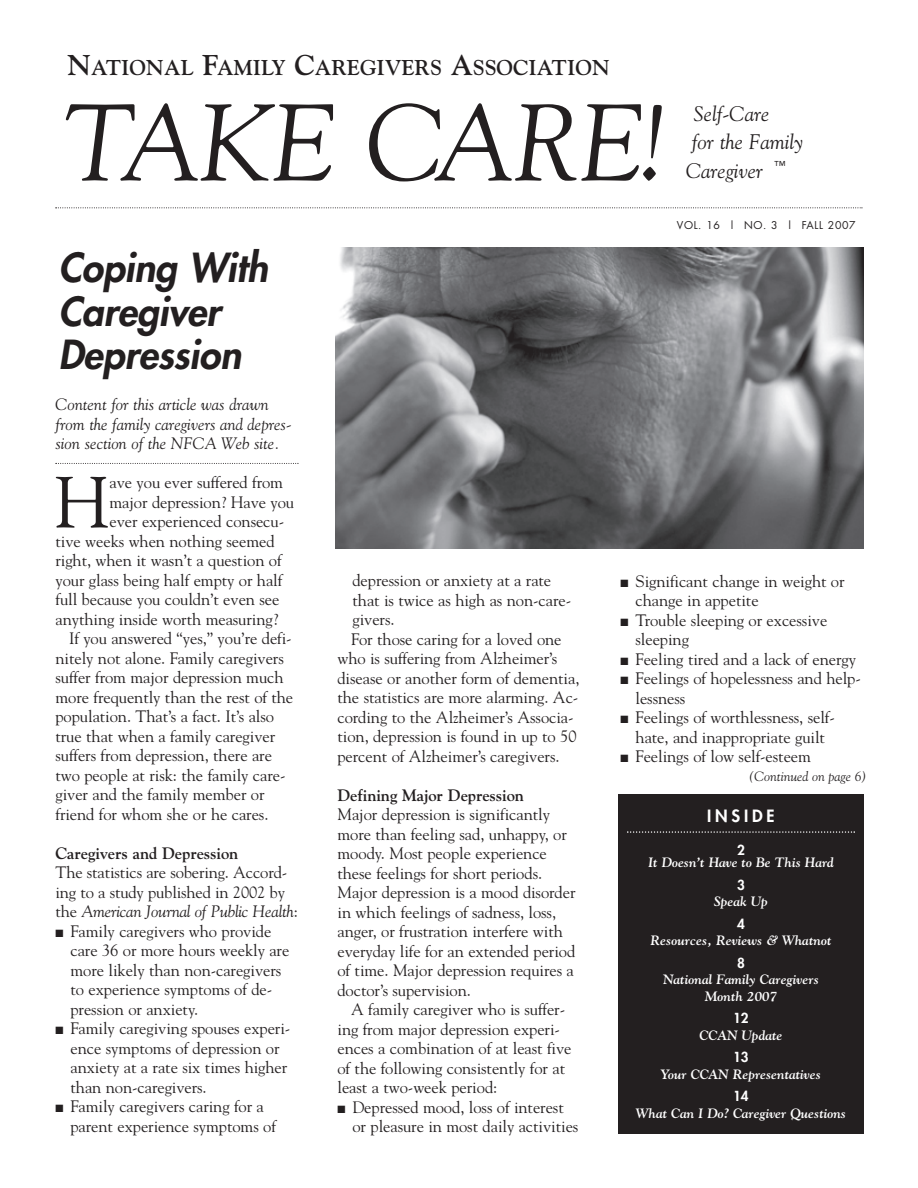
<style>
.page{position:relative;width:918px;height:1188px;background:#fff}
.page>*{position:absolute;margin:0;border:0;box-sizing:border-box;transform-origin:0 0}
.t1{font:italic 108px "Goudy";color:#231f20}
.t2{font:71.85px "Goudy";color:#231f20}
.t3{font:italic 800 39px/43.5px "Futura";color:#231f20}
.t4{font:700 21.3px "Goudy";color:#231f20}
.t5{font:italic 21px/28.5px "Goudy";color:#231f20}
.t6{font:16.5px/19.5px "Goudy";letter-spacing:-.005em;color:#231f20}
.t7{font:italic 16.5px/19.8px "Goudy";color:#231f20}
.t8{font:700 16.5px "Goudy";letter-spacing:-.005em;color:#231f20}
.t9{font:800 16.5px "Futura";letter-spacing:.23em;color:#fff}
.t10{font:italic 700 13.5px/16.5px "Goudy";letter-spacing:-.005em;color:#fff;text-align:center}
.t11{font:italic 13.5px "Goudy";color:#231f20}
.t12{font:800 13.5px "Futura";color:#fff}
.t13{font:10.5px "Futura";letter-spacing:.06em;color:#231f20}
.s1{font-size:28.5px}
.s2{font-size:121.5px}
.s3{font-style:italic}
</style>
<div class="page">
<div style="left:618px;top:795px;width:246px;height:339px;background:#231f20"></div>
<svg style="left:627px;top:831px;width:228px;height:2px"></svg>
<svg style="left:56px;top:463px;width:242px;height:1px"></svg>
<svg style="left:56px;top:207px;width:806px;height:1px"></svg>
<img style="left:335px;top:248px;width:529px;height:301px">
<p class="t4" style="left:68px;top:59px;width:544px"><span class="s1">N</span>ATIONAL <span class="s1">F</span>AMILY <span class="s1">C</span>AREGIVERS <span class="s1">A</span>SSOCIATION</p>
<h1 class="t1" style="left:63px;top:100px;width:613px">TAKE CARE<span class="s2">!</span></h1>
<p class="t5" style="left:686px;top:101px;width:119px;text-indent:7px">Self-Care<br>for the Family<br>Caregiver <sup>™</sup></p>
<h3 class="t3" style="left:58px;top:249px;width:218px">Coping With<br>Caregiver<br>Depression</h3>
<p class="t13" style="left:677px;top:220px;width:180px">VOL. 16 | NO. 3 | FALL 2007</p>
<p class="t7" style="left:56px;top:395px;width:238px">Content for this article was drawn from the family caregivers and depres&shy;sion section of the NFCA Web site.</p>
<h2 class="t2" style="left:54px;top:474px;width:57px">H</h2>
<p class="t6" style="left:110px;top:474px;width:175px">ave you ever suffered from</p>
<p class="t6" style="left:110px;top:494px;width:186px">major depression? Have you</p>
<p class="t6" style="left:110px;top:513px;width:176px">ever experienced consecu-</p>
<p class="t6" style="left:56px;top:533px;width:221px">tive weeks when nothing seemed</p>
<p class="t6" style="left:56px;top:552px;width:228px">right, when it wasn’t a question of</p>
<p class="t6" style="left:56px;top:572px;width:228px">your glass being half empty or half</p>
<p class="t6" style="left:56px;top:591px;width:225px">full because you couldn’t even see</p>
<p class="t6" style="left:56px;top:611px;width:224px">anything inside worth measuring?</p>
<p class="t6" style="left:69px;top:630px;width:224px">If you answered “yes,” you’re defi-</p>
<p class="t6" style="left:56px;top:650px;width:230px">nitely not alone. Family caregivers</p>
<p class="t6" style="left:56px;top:669px;width:230px">suffer from major depression much</p>
<p class="t6" style="left:56px;top:689px;width:239px">more frequently than the rest of the</p>
<p class="t6" style="left:56px;top:708px;width:220px">population. That’s a fact. It’s also</p>
<p class="t6" style="left:56px;top:728px;width:221px">true that when a family caregiver</p>
<p class="t6" style="left:56px;top:747px;width:218px">suffers from depression, there are</p>
<p class="t6" style="left:56px;top:767px;width:232px">two people at risk: the family care-</p>
<p class="t6" style="left:56px;top:786px;width:211px">giver and the family member or</p>
<p class="t6" style="left:56px;top:806px;width:214px">friend for whom she or he cares.</p>
<p class="t8" style="left:56px;top:847px;width:184px">Caregivers and Depression</p>
<p class="t6" style="left:56px;top:864px;width:244px">The statistics are sobering. Accord&shy;ing to a study published in 2002 by the <span class="s3">American Journal of Public Health</span>:</p>
<p class="t6" style="left:70px;top:923px;width:220px;text-indent:-15px">■ Family caregivers who provide care 36 or more hours weekly are more likely than non-caregivers to experience symptoms of de&shy;pression or anxiety.</p>
<p class="t6" style="left:70px;top:1020px;width:221px;text-indent:-15px">■ Family caregiving spouses experi&shy;ence symptoms of depression or anxiety at a rate six times higher than non-caregivers.</p>
<p class="t6" style="left:70px;top:1098px;width:207px;text-indent:-15px">■ Family caregivers caring for a parent experience symptoms of</p>
<p class="t6" style="left:352px;top:572px;width:200px">depression or anxiety at a rate</p>
<p class="t6" style="left:352px;top:591px;width:220px">that is twice as high as non-care-</p>
<p class="t6" style="left:352px;top:611px;width:44px">givers.</p>
<p class="t6" style="left:351px;top:630px;width:212px">For those caring for a loved one</p>
<p class="t6" style="left:337px;top:650px;width:221px">who is suffering from Alzheimer’s</p>
<p class="t6" style="left:337px;top:669px;width:243px">disease or another form of dementia,</p>
<p class="t6" style="left:337px;top:689px;width:242px">the statistics are more alarming. Ac-</p>
<p class="t6" style="left:337px;top:708px;width:238px">cording to the Alzheimer’s Associa-</p>
<p class="t6" style="left:337px;top:728px;width:241px">tion, depression is found in up to 50</p>
<p class="t6" style="left:337px;top:747px;width:224px">percent of Alzheimer’s caregivers.</p>
<p class="t8" style="left:337px;top:788px;width:188px">Defining Major Depression</p>
<p class="t6" style="left:337px;top:806px;width:240px">Major depression is significantly more than feeling sad, unhappy, or moody. Most people experience these feelings for short periods.<br>Major depression is a mood disorder in which feelings of sadness, loss, anger, or frustration interfere with everyday life for an extended period of time. Major depression requires a doctor’s supervision.</p>
<p class="t6" style="left:337px;top:1001px;width:236px;text-indent:14px">A family caregiver who is suffer&shy;ing from major depression experi&shy;ences a combination of at least five of the following consistently for at least a two-week period:</p>
<p class="t6" style="left:352px;top:1098px;width:227px;text-indent:-15px">■ Depressed mood, loss of interest or pleasure in most daily activities</p>
<p class="t6" style="left:636px;top:572px;width:211px;text-indent:-15px">■ Significant change in weight or change in appetite</p>
<p class="t6" style="left:636px;top:611px;width:193px;text-indent:-15px">■ Trouble sleeping or excessive sleeping</p>
<p class="t6" style="left:621px;top:650px;width:237px">■ Feeling tired and a lack of energy</p>
<p class="t6" style="left:636px;top:670px;width:227px;text-indent:-15px">■ Feelings of hopelessness and help&shy;lessness</p>
<p class="t6" style="left:621px;top:709px;width:216px;text-align:center">■ Feelings of worthlessness, self&shy;hate, and inappropriate guilt</p>
<p class="t6" style="left:621px;top:748px;width:192px">■ Feelings of low self-esteem</p>
<p class="t11" style="left:749px;top:771px;width:119px">(Continued on page 6)</p>
<p class="t9" style="left:707px;top:808px;width:69px">INSIDE</p>
<p class="t12" style="left:737px;top:844px;width:9px">2</p>
<p class="t10" style="left:648px;top:855px;width:187px">It Doesn’t Have to Be This Hard</p>
<p class="t12" style="left:737px;top:878px;width:9px">3</p>
<p class="t10" style="left:714px;top:894px;width:55px">Speak Up</p>
<p class="t12" style="left:737px;top:917px;width:9px">4</p>
<p class="t10" style="left:650px;top:933px;width:183px">Resources, Reviews &amp; Whatnot</p>
<p class="t12" style="left:737px;top:956px;width:9px">8</p>
<p class="t10" style="left:663px;top:972px;width:157px">National Family Caregivers<br>Month 2007</p>
<p class="t12" style="left:733px;top:1012px;width:17px">12</p>
<p class="t10" style="left:700px;top:1028px;width:84px">CCAN Update</p>
<p class="t12" style="left:733px;top:1051px;width:17px">13</p>
<p class="t10" style="left:661px;top:1067px;width:161px">Your CCAN Representatives</p>
<p class="t12" style="left:733px;top:1090px;width:17px">14</p>
<p class="t10" style="left:636px;top:1106px;width:212px">What Can I Do? Caregiver Questions</p>
</div>
